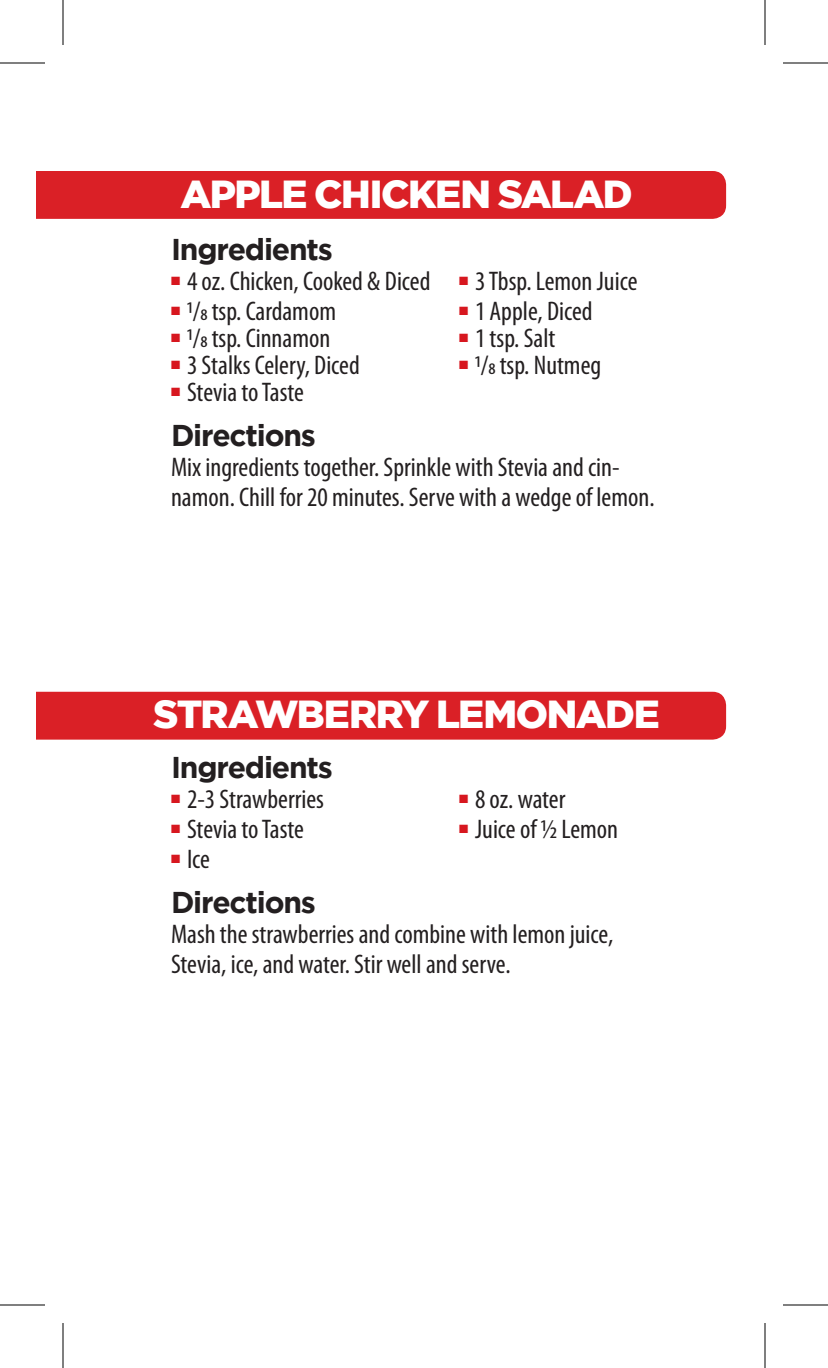
<style>
.page{position:relative;width:828px;height:1368px;background:#fff}
.page>*{position:absolute;margin:0;border:0;box-sizing:border-box;transform-origin:0 0}
.t1{font:900 39px "Gotham";letter-spacing:-.04em;color:#fff}
.t2{font:700 30px "Gotham";letter-spacing:-.04em;color:#231f20}
.t3{font:condensed 27px/30px "Myriad Pro";color:#231f20}
</style>
<div class="page">
<div style="left:36px;top:171px;width:690px;height:48px;background:#da2026"></div>
<div style="left:36px;top:692px;width:690px;height:48px;background:#da2026"></div>
<hr style="left:0;top:62px;width:45px;height:2px;background:#000">
<hr style="left:783px;top:62px;width:45px;height:2px;background:#000">
<hr style="left:0;top:1304px;width:45px;height:2px;background:#000">
<hr style="left:783px;top:1304px;width:45px;height:2px;background:#000">
<hr style="left:62px;top:0;width:2px;height:45px;background:#000">
<hr style="left:62px;top:1323px;width:2px;height:45px;background:#000">
<hr style="left:764px;top:0;width:2px;height:45px;background:#000">
<hr style="left:764px;top:1323px;width:2px;height:45px;background:#000">
<h1 class="t1" style="left:180px;top:171px;width:454px">APPLE CH ICKEN SALAD</h1>
<p class="t2" style="left:171px;top:232px;width:163px">Ingredients</p>
<p class="t3" style="left:171px;top:266px;width:261px"><sup>■</sup> 4 oz. Chicken, Cooked &amp; Diced</p>
<p class="t3" style="left:459px;top:266px;width:180px"><sup>■</sup> 3 Tbsp. Lemon Juice</p>
<p class="t3" style="left:171px;top:296px;width:167px"><sup>■</sup> 1/8 tsp. Cardamom</p>
<p class="t3" style="left:459px;top:296px;width:135px"><sup>■</sup> 1 Apple, Diced</p>
<p class="t3" style="left:171px;top:323px;width:161px"><sup>■</sup> 1/8 tsp. Cinnamon</p>
<p class="t3" style="left:459px;top:323px;width:98px"><sup>■</sup> 1 tsp. Salt</p>
<p class="t3" style="left:171px;top:350px;width:190px"><sup>■</sup> 3 Stalks Celery, Diced</p>
<p class="t3" style="left:459px;top:350px;width:144px"><sup>■</sup> 1/8 tsp. Nutmeg</p>
<p class="t3" style="left:171px;top:377px;width:135px"><sup>■</sup> Stevia to Taste</p>
<p class="t2" style="left:171px;top:418px;width:146px">Directions</p>
<p class="t3" style="left:171px;top:452px;width:485px">Mix ingredients together. Sprinkle with Stevia and cin&shy;namon. Chill for 20 minutes. Serve with a wedge of lemon.</p>
<h1 class="t1" style="left:153px;top:692px;width:508px">STRAWBERRY LEMONADE</h1>
<p class="t2" style="left:171px;top:751px;width:163px">Ingredients</p>
<p class="t3" style="left:171px;top:784px;width:155px"><sup>■</sup> 2-3 Strawberries</p>
<p class="t3" style="left:459px;top:784px;width:108px"><sup>■</sup> 8 oz. water</p>
<p class="t3" style="left:171px;top:814px;width:135px"><sup>■</sup> Stevia to Taste</p>
<p class="t3" style="left:459px;top:814px;width:161px"><sup>■</sup> Juice of ½ Lemon</p>
<p class="t3" style="left:171px;top:844px;width:41px"><sup>■</sup> Ice</p>
<p class="t2" style="left:171px;top:886px;width:146px">Directions</p>
<p class="t3" style="left:171px;top:919px;width:444px">Mash the strawberries and combine with lemon juice,<br>Stevia, ice, and water. Stir well and serve.</p>
</div>
